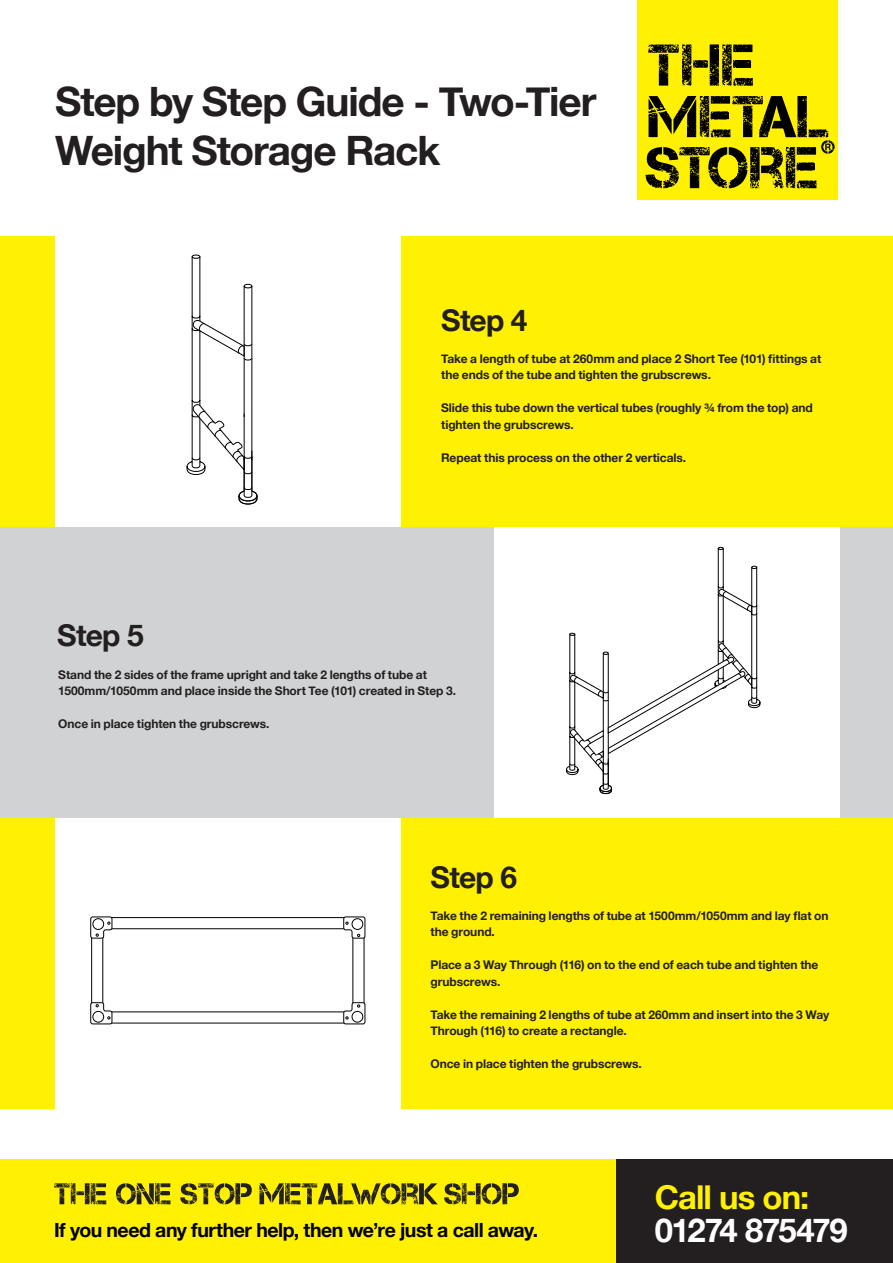
<style>
.page{position:relative;width:893px;height:1263px;background:#fff}
.page>*{position:absolute;margin:0;border:0;box-sizing:border-box;transform-origin:0 0}
.t1{font:700 40.5px/48.6px "Helvetica Neue";letter-spacing:-.03em;color:#231f20}
.t2{font:700 32.85px/32.8px "Helvetica Neue";letter-spacing:-.035em;color:#fff}
.t3{font:700 30px "Helvetica Neue";letter-spacing:-.025em;color:#231f20}
.t4{font:700 19.5px "Helvetica Neue";letter-spacing:-.025em;color:#000001}
.t5{font:700 12px/16.5px "Helvetica Neue";letter-spacing:-.005em;color:#231f20}
.s1{color:#fff101}
</style>
<div class="page">
<div style="left:0;top:236px;width:893px;height:291px;background:#fff101"></div>
<div style="left:0;top:818px;width:893px;height:290px;background:#fff101"></div>
<div style="left:0;top:527px;width:893px;height:291px;background:#d1d2d4"></div>
<div style="left:637px;top:0;width:201px;height:199px;background:#fff101"></div>
<svg style="left:648px;top:44px;width:105px;height:42px"></svg>
<svg style="left:645px;top:96px;width:190px;height:92px"></svg>
<div style="left:228px;top:818px;width:173px;height:290px;background:#fff"></div>
<div style="left:55px;top:818px;width:223px;height:290px;background:#fff"></div>
<div style="left:55px;top:236px;width:346px;height:291px;background:#fff"></div>
<div style="left:494px;top:527px;width:346px;height:291px;background:#fff"></div>
<div style="left:0;top:1159px;width:617px;height:104px;background:#fff101"></div>
<div style="left:617px;top:1159px;width:276px;height:104px;background:#231f20"></div>
<svg style="left:54px;top:1183px;width:52px;height:21px"></svg>
<svg style="left:116px;top:1183px;width:55px;height:21px"></svg>
<svg style="left:180px;top:1183px;width:72px;height:21px"></svg>
<svg style="left:444px;top:1183px;width:75px;height:21px"></svg>
<svg style="left:259px;top:1183px;width:179px;height:21px"></svg>
<div style="left:91px;top:933px;width:12px;height:72px;background:#fff;border:1px solid #000"></div>
<div style="left:104px;top:917px;width:244px;height:12px;background:#fff;border:1px solid #000"></div>
<svg style="left:90px;top:1002px;width:22px;height:22px"></svg>
<svg style="left:90px;top:916px;width:22px;height:22px"></svg>
<svg style="left:343px;top:916px;width:22px;height:22px"></svg>
<svg style="left:343px;top:1002px;width:22px;height:22px"></svg>
<svg style="left:186px;top:255px;width:72px;height:250px"></svg>
<svg style="left:566px;top:547px;width:195px;height:247px"></svg>
<p class="t1" style="left:55px;top:79px;width:543px">Step by Step Guide - Two-Tier<br>Weight Storage Rack</p>
<p class="t3" style="left:441px;top:297px;width:88px">Step 4</p>
<p class="t3" style="left:57px;top:612px;width:88px">Step 5</p>
<p class="t5" style="left:441px;top:351px;width:382px">Take a length of tube at 260mm and place 2 Short Tee (101) fittings at the ends of the tube and tighten the grubscrews.</p>
<p class="t5" style="left:441px;top:400px;width:373px">Slide this tube down the vertical tubes (roughly ¾ from the top) and tighten the grubscrews.</p>
<p class="t5" style="left:441px;top:450px;width:247px">Repeat this process on the other 2 verticals.</p>
<p class="t5" style="left:58px;top:666px;width:399px">Stand the 2 sides of the frame upright and take 2 lengths of tube at<br>1500mm/1050mm and place inside the Short Tee (101) created in Step 3.</p>
<p class="t5" style="left:58px;top:716px;width:213px">Once in place tighten the grubscrews.</p>
<p class="t3" style="left:431px;top:853px;width:88px">Step 6</p>
<p class="t5" style="left:431px;top:907px;width:400px">Take the 2 remaining lengths of tube at 1500mm/1050mm and lay flat on the ground.</p>
<p class="t5" style="left:431px;top:957px;width:389px">Place a 3 Way Through (116) on to the end of each tube and tighten the grubscrews.</p>
<p class="t5" style="left:431px;top:1006px;width:400px">Take the remaining 2 lengths of tube at 260mm and insert into the 3 Way<br>Through (116) to create a rectangle.</p>
<p class="t5" style="left:431px;top:1056px;width:213px">Once in place tighten the grubscrews.</p>
<p class="t4" style="left:54px;top:1214px;width:486px">If you need any further help, then we’re just a call away.</p>
<p class="t2" style="left:655px;top:1182px;width:195px"><span class="s1">Call us on:<br></span>01274 875479</p>
</div>
